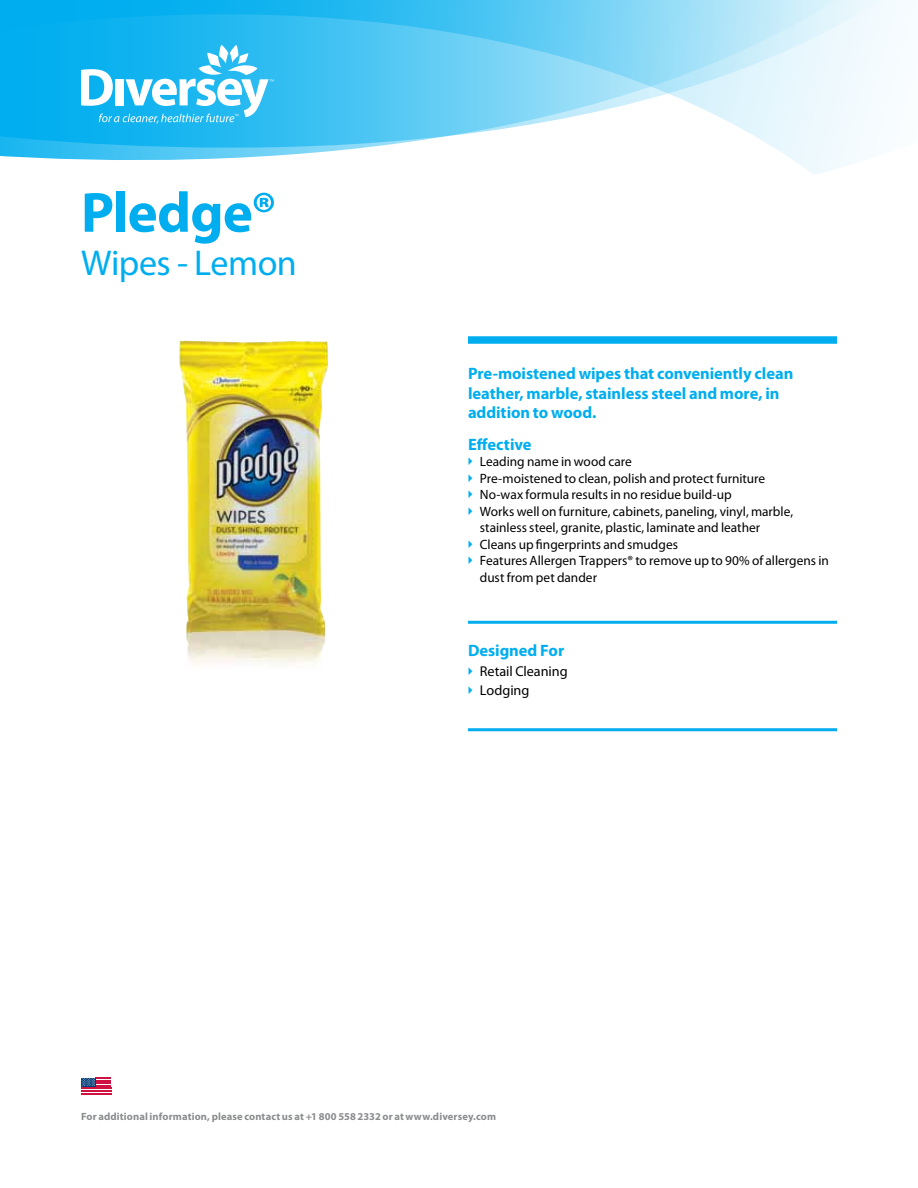
<style>
.page{position:relative;width:918px;height:1188px;background:#fff}
.page>*{position:absolute;margin:0;border:0;box-sizing:border-box;transform-origin:0 0}
.t1{font:700 57px "Myriad Pro";letter-spacing:-.015em;color:#00aeef}
.t2{font:36px "Myriad Pro";letter-spacing:-.015em;color:#00aeef}
.t3{font:700 16.5px/19.5px "Myriad Pro";letter-spacing:-.005em;color:#00aeef}
.t4{font:14.25px/19.5px "Myriad Pro";letter-spacing:-.005em;color:#000}
.t5{font:13.5px/16.5px "Myriad Pro";color:#000}
.t6{font:700 10.5px "Myriad Pro";letter-spacing:.01em;color:#8a8c8e}
</style>
<div class="page">
<div style="left:863px;top:0;width:36px;height:130px;background:#f4fbfe"></div>
<svg style="left:0;top:0;width:863px;height:162px"></svg>
<svg style="left:81px;top:45px;width:193px;height:79px"></svg>
<div style="left:468px;top:336px;width:369px;height:8px;background:#00aeef"></div>
<hr style="left:468px;top:621px;width:369px;height:3px;background:#00aeef">
<hr style="left:468px;top:728px;width:369px;height:3px;background:#00aeef">
<div style="left:81px;top:1078px;width:30px;height:16px;background:linear-gradient(to right,#fff,#fff)"></div>
<hr style="left:81px;top:1088px;width:30px;height:1px;background:#ce1141">
<hr style="left:81px;top:1090px;width:30px;height:2px;background:#ce1141">
<hr style="left:81px;top:1093px;width:30px;height:1px;background:#ce1141">
<svg style="left:81px;top:1078px;width:30px;height:9px"></svg>
<img style="left:179px;top:341px;width:146px;height:325px">
<h1 class="t1" style="left:81px;top:175px;width:197px">Pledge®</h1>
<h2 class="t2" style="left:81px;top:241px;width:217px">Wipes - Lemon</h2>
<p class="t3" style="left:468px;top:364px;width:327px">Pre-moistened wipes that conveniently clean leather, marble, stainless steel and more, in addition to wood.</p>
<p class="t3" style="left:468px;top:434px;width:65px">Effective</p>
<p class="t5" style="left:480px;top:453px;width:351px">Leading name in wood care<br>Pre-moistened to clean, polish and protect furniture<br>No-wax formula results in no residue build-up<br>Works well on furniture, cabinets, paneling, vinyl, marble, stainless steel, granite, plastic, laminate and leather<br>Cleans up fingerprints and smudges<br>Features Allergen Trappers® to remove up to 90% of allergens in dust from pet dander</p>
<p class="t3" style="left:468px;top:640px;width:98px">Designed For</p>
<p class="t4" style="left:480px;top:661px;width:89px">Retail Cleaning<br>Lodging</p>
<p class="t6" style="left:81px;top:1109px;width:417px">For additional information, please contact us at +1 800 558 2332 or at www.diversey.com</p>
</div>
